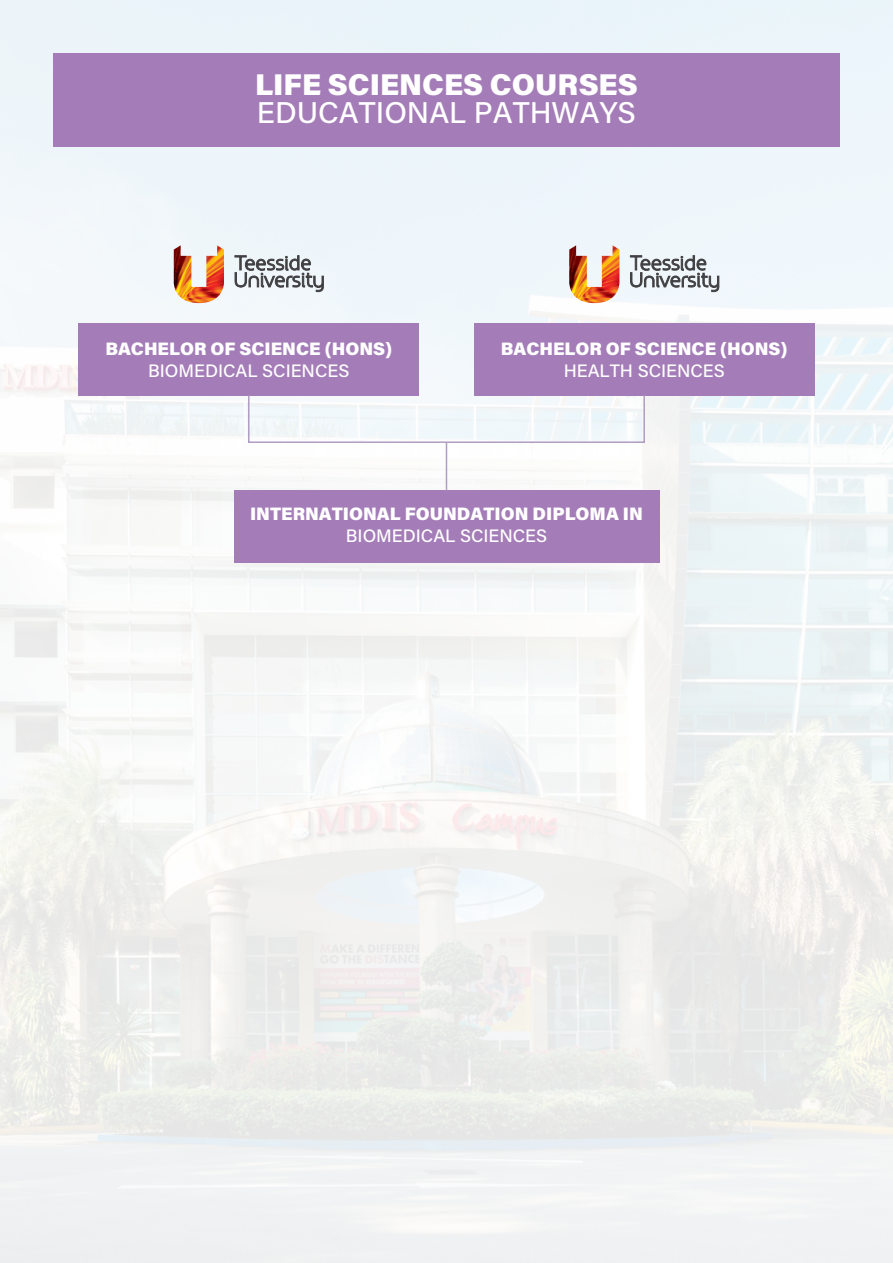
<style>
.page{position:relative;width:893px;height:1263px;background:#fff}
.page>*{position:absolute;margin:0;border:0;box-sizing:border-box;transform-origin:0 0}
.t1{font:900 30px "Acumin Pro";color:#fff}
.t2{font:500 30px "Acumin Pro";color:#fff}
.t3{font:900 18px "Acumin Pro";color:#fff}
.t4{font:500 18px "Acumin Pro";color:#fff}
</style>
<div class="page">
<div style="left:79px;top:323px;width:340px;height:72px;background:#a47db8"></div>
<img style="left:569px;top:245px;width:50px;height:58px">
<svg style="left:630px;top:255px;width:89px;height:37px"></svg>
<div style="left:474px;top:323px;width:340px;height:72px;background:#a47db8"></div>
<div style="left:234px;top:490px;width:425px;height:73px;background:#a47db8"></div>
<div style="left:248px;top:395px;width:397px;height:48px;border:2px solid #b09dc3"></div>
<hr style="left:446px;top:443px;width:1px;height:47px;background:#ad9fc1">
<div style="left:53px;top:53px;width:787px;height:94px;background:#a47db8"></div>
<img style="left:174px;top:245px;width:50px;height:58px">
<svg style="left:234px;top:255px;width:90px;height:37px"></svg>
<h1 class="t1" style="left:255px;top:63px;width:384px">LIFE SCIENCES COURSES</h1>
<h1 class="t2" style="left:257px;top:92px;width:380px">EDUCATIONAL PATHWAYS</h1>
<p class="t3" style="left:105px;top:336px;width:288px">BACHELOR OF SCIENCE (HONS)</p>
<p class="t4" style="left:148px;top:358px;width:203px">BIOMEDICAL SCIENCES</p>
<p class="t3" style="left:501px;top:336px;width:288px">BACHELOR OF SCIENCE (HONS)</p>
<p class="t4" style="left:564px;top:358px;width:163px">HEALTH SCIENCES</p>
<p class="t3" style="left:250px;top:501px;width:394px">INTERNATIONAL FOUNDATION DIPLOMA IN</p>
<p class="t4" style="left:346px;top:523px;width:203px">BIOMEDICAL SCIENCES</p>
</div>
